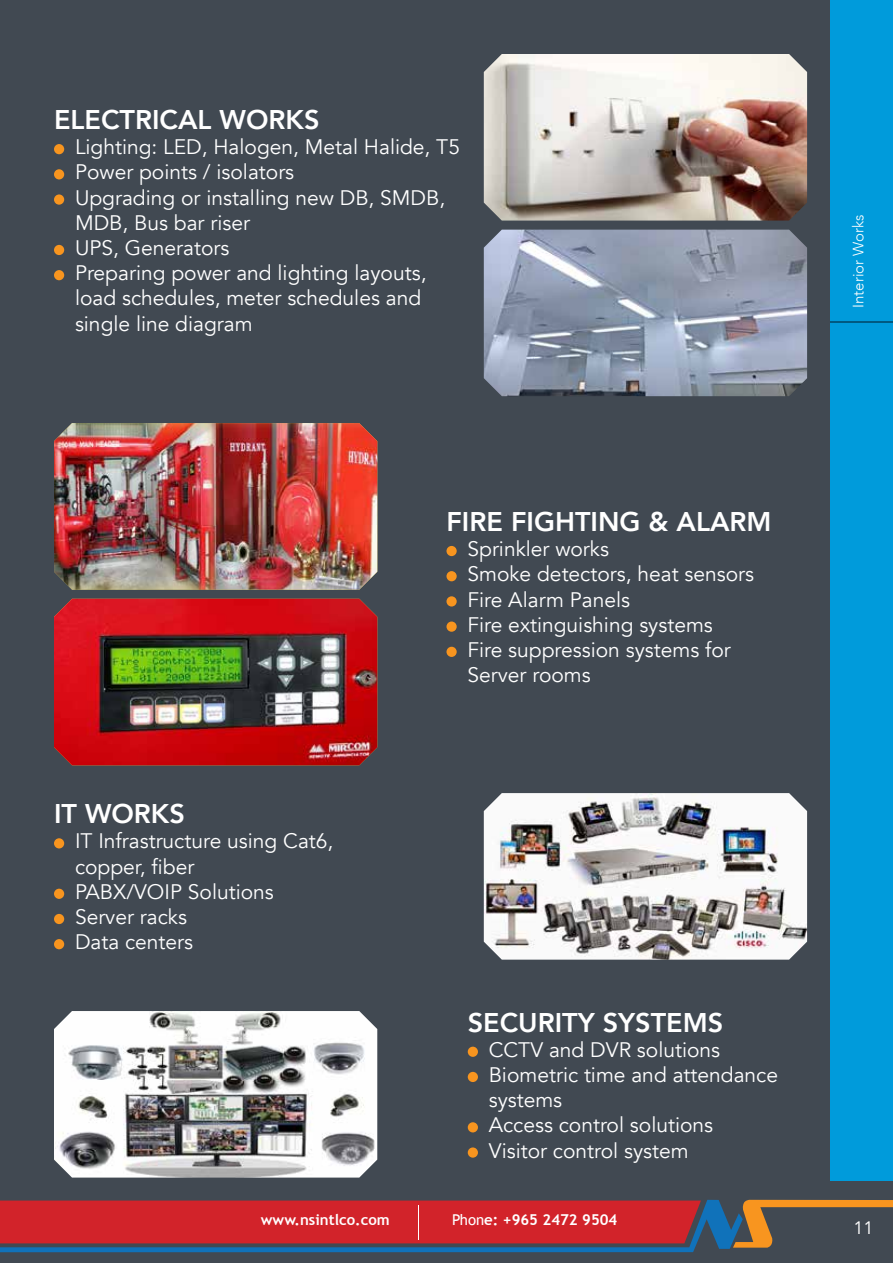
<style>
.page{position:relative;width:893px;height:1263px;background:#414952}
.page>*{position:absolute;margin:0;border:0;box-sizing:border-box;transform-origin:0 0}
.t1{font:800 27px "Avenir";color:#fff}
.t2{font:21px/25.2px "Avenir";color:#fff}
.t3{font:18px "Avenir";color:#fff}
.t4{font:700 15px "Trebuchet MS";color:#fff}
.t5{font:300 15px "Avenir";color:#fff}
.s1{font-weight:400}
</style>
<div class="page">
<div style="left:831px;top:0;width:62px;height:1180px;background:#009bdb"></div>
<svg style="left:0;top:1200px;width:893px;height:52px"></svg>
<hr style="left:418px;top:1205px;width:1px;height:35px;background:#fff">
<div style="left:54px;top:144px;width:10px;height:10px;background:#f8951f;border-radius:50%"></div>
<div style="left:54px;top:169px;width:10px;height:10px;background:#f8951f;border-radius:50%"></div>
<div style="left:54px;top:194px;width:10px;height:11px;background:#f8951f;border-radius:50%"></div>
<div style="left:54px;top:245px;width:10px;height:10px;background:#f8951f;border-radius:50%"></div>
<div style="left:54px;top:270px;width:10px;height:10px;background:#f8951f;border-radius:50%"></div>
<div style="left:446px;top:546px;width:11px;height:10px;background:#f8951f;border-radius:50%"></div>
<div style="left:446px;top:571px;width:11px;height:10px;background:#f8951f;border-radius:50%"></div>
<div style="left:446px;top:596px;width:11px;height:10px;background:#f8951f;border-radius:50%"></div>
<div style="left:446px;top:621px;width:11px;height:11px;background:#f8951f;border-radius:50%"></div>
<div style="left:446px;top:647px;width:11px;height:10px;background:#f8951f;border-radius:50%"></div>
<div style="left:54px;top:838px;width:10px;height:10px;background:#f8951f;border-radius:50%"></div>
<div style="left:54px;top:889px;width:10px;height:10px;background:#f8951f;border-radius:50%"></div>
<div style="left:54px;top:914px;width:10px;height:10px;background:#f8951f;border-radius:50%"></div>
<div style="left:54px;top:939px;width:10px;height:10px;background:#f8951f;border-radius:50%"></div>
<div style="left:468px;top:1047px;width:10px;height:10px;background:#f8951f;border-radius:50%"></div>
<div style="left:468px;top:1072px;width:10px;height:10px;background:#f8951f;border-radius:50%"></div>
<div style="left:468px;top:1122px;width:10px;height:10px;background:#f8951f;border-radius:50%"></div>
<div style="left:468px;top:1147px;width:10px;height:11px;background:#f8951f;border-radius:50%"></div>
<img style="left:484px;top:54px;width:323px;height:167px">
<img style="left:484px;top:230px;width:323px;height:166px">
<img style="left:54px;top:423px;width:323px;height:167px">
<img style="left:484px;top:793px;width:323px;height:167px">
<img style="left:54px;top:1011px;width:323px;height:166px">
<img style="left:54px;top:599px;width:323px;height:166px">
<hr style="left:831px;top:321px;width:62px;height:2px;background:#005a81">
<p class="t1" style="left:54px;top:99px;width:267px">ELECTRICAL WORKS</p>
<p class="t2" style="left:75px;top:135px;width:387px">Lighting: LED, Halogen, Metal Halide, T5<br>Power points / isolators<br>Upgrading or installing new DB, SMDB,<br>MDB, Bus bar riser<br>UPS, Generators<br>Preparing power and lighting layouts, load schedules, meter schedules and single line diagram</p>
<p class="t1" style="left:54px;top:793px;width:132px">IT WORKS</p>
<p class="t2" style="left:75px;top:829px;width:260px">IT Infrastructure using Cat6, copper, fiber<br>PABX/VOIP Solutions<br>Server racks<br>Data centers</p>
<p class="t1" style="left:446px;top:500px;width:327px">FIRE FIGHTING &amp; ALARM</p>
<p class="t2" style="left:467px;top:537px;width:288px">Sprinkler works<br>Smoke detectors, heat sensors<br>Fire Alarm Panels<br>Fire extinguishing systems<br>Fire suppression systems for<br>Server rooms</p>
<p class="t1" style="left:468px;top:1001px;width:257px">SECURITY SYSTEMS</p>
<p class="t2" style="left:489px;top:1037px;width:291px">CCTV and DVR solutions<br>Biometric time and attendance systems<br>Access control solutions<br>Visitor control system</p>
<p class="t4" style="left:261px;top:1210px;width:131px">www.nsintlco.com</p>
<p class="t4" style="left:452px;top:1210px;width:167px"><span class="s1">Phon</span>e: +965 2472 9504</p>
<p class="t5" style="left:849px;top:308px;width:95px;rotate:-90deg">Interior Works</p>
<p class="t3" style="left:853px;top:1217px;width:22px">11</p>
</div>
